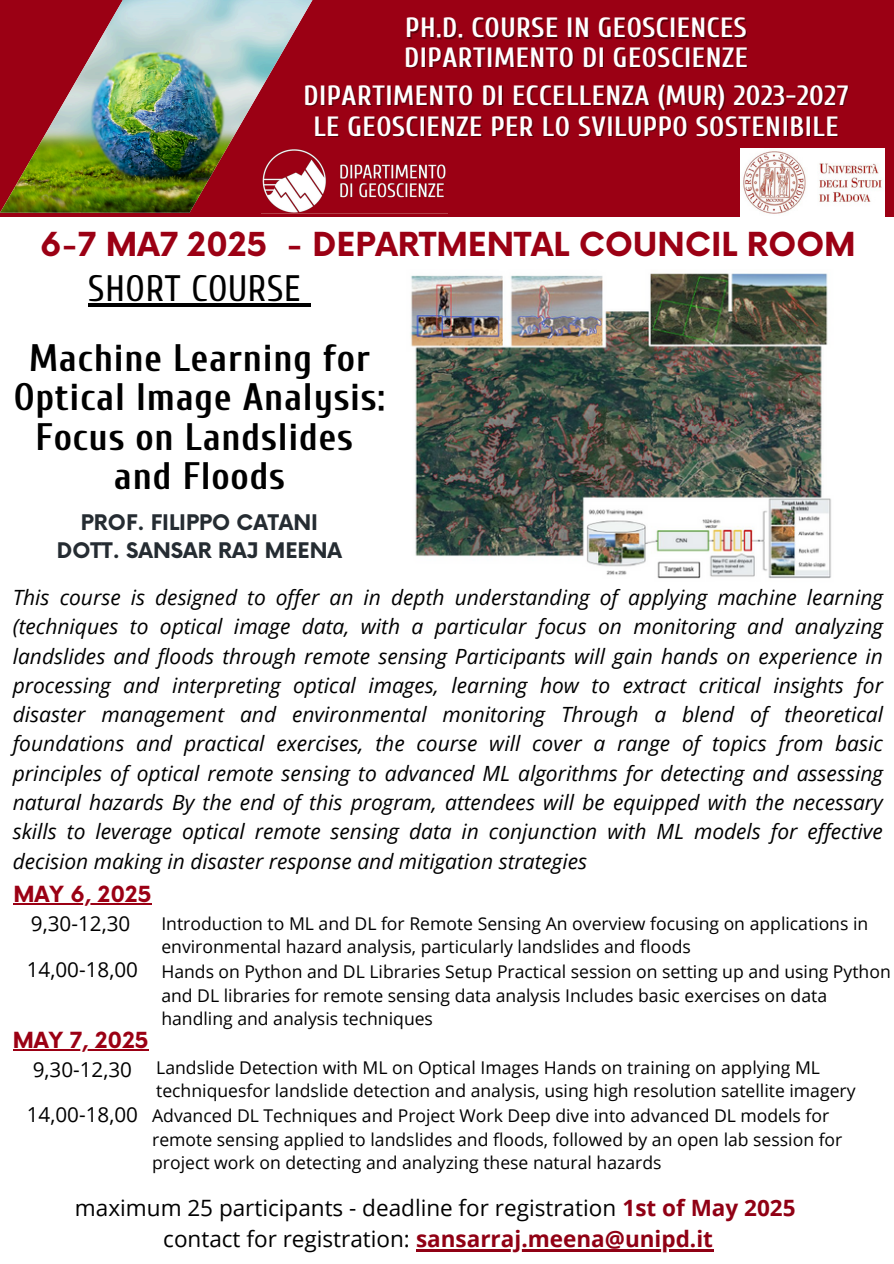
<style>
.page{position:relative;width:894px;height:1264px;background:#fff}
.page>*{position:absolute;margin:0;border:0;box-sizing:border-box;transform-origin:0 0}
.t1{font:700 38.1px/39.5px "Cuprum";letter-spacing:.02em;color:#000;text-align:center}
.t2{font:36.6px "Cuprum";letter-spacing:.02em;color:#000}
.t3{font:700 32.25px "Now";color:#9b0014}
.t4{font:700 27.75px "Cuprum";letter-spacing:.02em;color:#fff}
.t5{font:22.5px/31.5px "Open Sans";color:#000;text-align:center}
.t6{font:700 21.6px "Now";color:#9b0014}
.t7{font:italic 21px/29.2px "Open Sans";color:#000;text-align:justify}
.t8{font:700 21px/27.9px "Now";color:#252c32;text-align:center}
.t9{font:20.7px "Open Sans";color:#000}
.t10{font:17.55px/23.7px "Open Sans";color:#000}
.s1{font-weight:700;color:#900014}
</style>
<div class="page">
<div style="left:0;top:0;width:893px;height:217px;background:#9b0014"></div>
<img style="left:0;top:0;width:312px;height:212px">
<img style="left:410px;top:273px;width:421px;height:306px">
<img style="left:261px;top:148px;width:185px;height:65px">
<img style="left:740px;top:148px;width:144px;height:69px">
<hr style="left:88px;top:303px;width:213px;height:3px;background:#000">
<svg style="left:301px;top:303px;width:10px;height:3px"></svg>
<hr style="left:13px;top:903px;width:138px;height:1px;background:#9b0014">
<hr style="left:13px;top:1049px;width:136px;height:1px;background:#9b0014">
<hr style="left:416px;top:1249px;width:297px;height:2px;background:#900014">
<h4 class="t4" style="left:405px;top:12px;width:343px">PH.D. COURSE IN GEOSCIENCES</h4>
<h4 class="t4" style="left:404px;top:42px;width:345px">DIPARTIMENTO DI GEOSCIENZE</h4>
<p class="t4" style="left:303px;top:80px;width:546px">DIPARTIMENTO DI ECCELLENZA (MUR) 2023-2027</p>
<p class="t4" style="left:313px;top:111px;width:526px">LE GEOSCIENZE PER LO SVILUPPO SOSTENIBILE</p>
<h3 class="t3" style="left:40px;top:227px;width:817px">6-7 MA7 2025 - DEPARTMENTAL COUNCIL ROOM</h3>
<h2 class="t2" style="left:88px;top:268px;width:214px">SHORT COURSE</h2>
<p class="t1" style="left:14px;top:339px;width:373px">Machine Learning for<br>Optical Image Analysis:<br>Focus on Landslides and Floods</p>
<h6 class="t8" style="left:57px;top:509px;width:287px">PROF. FILIPPO CATANI<br>DOTT. SANSAR RAJ MEENA</h6>
<h5 class="t7" style="left:13px;top:582px;width:871px">This course is designed to offer an in depth understanding of applying machine learning (techniques to optical image data, with a particular focus on monitoring and analyzing landslides and floods through remote sensing Participants will gain hands on experience in processing and interpreting optical images, learning how to extract critical insights for disaster management and environmental monitoring Through a blend of theoretical foundations and practical exercises, the course will cover a range of topics from basic principles of optical remote sensing to advanced ML algorithms for detecting and assessing natural hazards By the end of this program, attendees will be equipped with the necessary skills to leverage optical remote sensing data in conjunction with ML models for effective decision making in disaster response and mitigation strategies</h5>
<h5 class="t6" style="left:13px;top:882px;width:139px">MAY 6, 2025</h5>
<p class="t9" style="left:31px;top:908px;width:101px">9,30-12,30</p>
<h6 class="t9" style="left:27px;top:954px;width:113px">14,00-18,00</h6>
<p class="t10" style="left:161px;top:959px;width:730px">Hands on Python and DL Libraries Setup Practical session on setting up and using Python and DL libraries for remote sensing data analysis Includes basic exercises on data handling and analysis techniques</p>
<h5 class="t6" style="left:13px;top:1028px;width:137px">MAY 7, 2025</h5>
<h6 class="t9" style="left:33px;top:1054px;width:101px">9,30-12,30</h6>
<p class="t10" style="left:156px;top:1054px;width:700px">Landslide Detection with ML on Optical Images Hands on training on applying ML techniquesfor landslide detection and analysis, using high resolution satellite imagery</p>
<h6 class="t9" style="left:27px;top:1099px;width:113px">14,00-18,00</h6>
<p class="t10" style="left:152px;top:1103px;width:691px">Advanced DL Techniques and Project Work Deep dive into advanced DL models for remote sensing applied to landslides and floods, followed by an open lab session for project work on detecting and analyzing these natural hazards</p>
<h6 class="t5" style="left:75px;top:1191px;width:721px">maximum 25 participants - deadline for registration <span class="s1">1st of May 2025 </span>contact for registration: <span class="s1">sansarraj.meena@unipd.it</span></h6>
<h6 class="t10" style="left:161px;top:911px;width:708px">Introduction to ML and DL for Remote Sensing An overview focusing on applications in</h6>
<p class="t10" style="left:161px;top:934px;width:531px">environmental hazard analysis, particularly landslides and floods</p>
</div>
